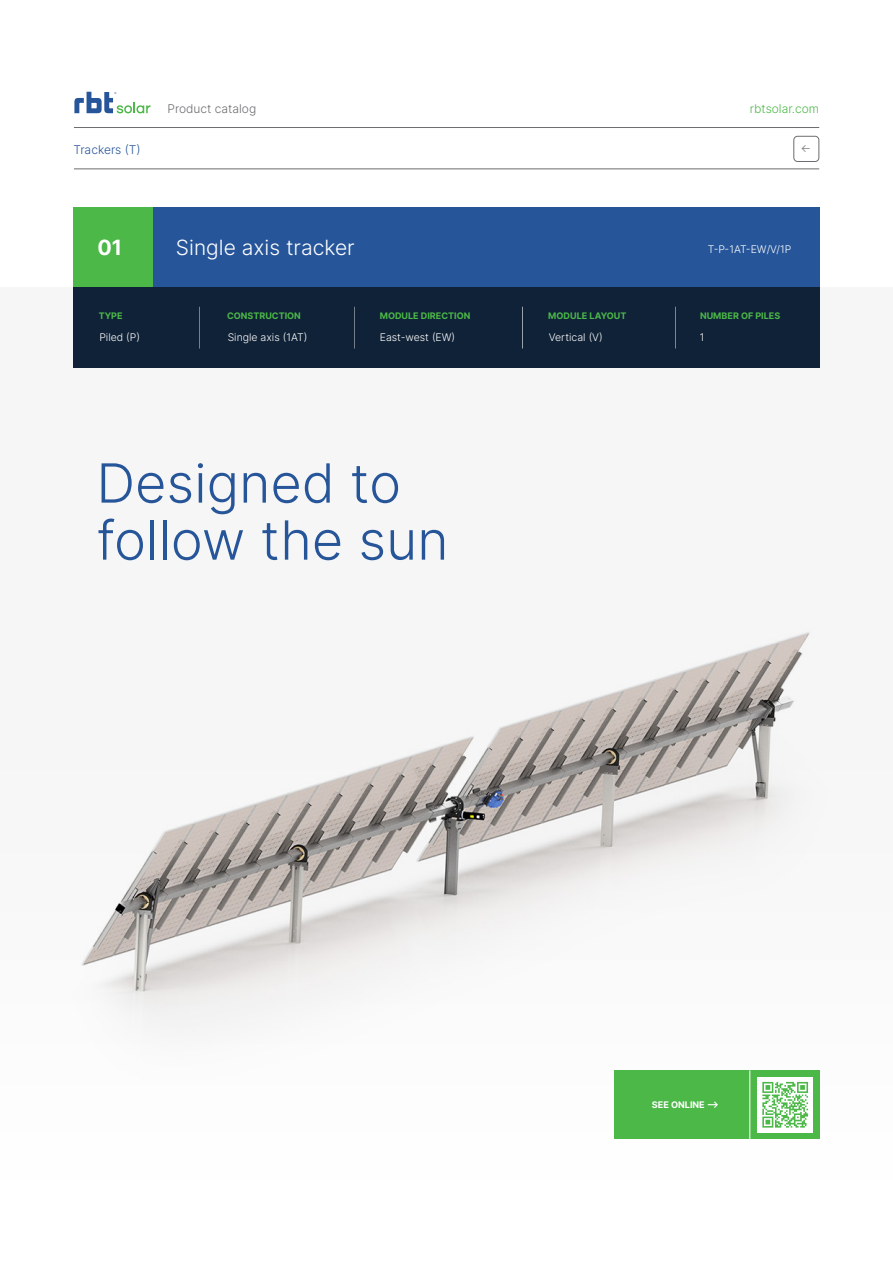
<style>
.page{position:relative;width:893px;height:1263px;background:#fff}
.page>*{position:absolute;margin:0;border:0;box-sizing:border-box;transform-origin:0 0}
.t1{font:300 54px/57px "Inter";color:#265599}
.t2{font:300 21px "Inter";color:#fff}
.t3{font:700 21px "Inter";color:#fff}
.t4{font:300 12px "Inter";color:#6c6d70}
.t5{font:300 12px "Inter";color:#4cb848}
.t6{font:300 12px "Inter";color:#265599}
.t7{font:300 10.95px "Inter";color:#6c6d70}
.t8{font:300 10.5px "Inter";color:#fff}
.t9{font:700 9.15px "Inter";color:#fff}
.t10{font:700 9px "Inter";color:#4cb848}
</style>
<div class="page">
<img style="left:73px;top:287px;width:747px;height:852px">
<div style="left:614px;top:1070px;width:205px;height:69px;background:#4cb848"></div>
<hr style="left:74px;top:127px;width:745px;height:1px;background:#6c6d70">
<hr style="left:74px;top:169px;width:745px;height:1px;background:#6c6d70">
<div style="left:758px;top:1077px;width:55px;height:55px;background:#fff"></div>
<svg style="left:762px;top:1082px;width:46px;height:45px"></svg>
<div style="left:73px;top:287px;width:746px;height:80px;background:#102237"></div>
<div style="left:73px;top:208px;width:80px;height:79px;background:#4cb848"></div>
<div style="left:153px;top:208px;width:666px;height:79px;background:#265599"></div>
<hr style="left:199px;top:307px;width:1px;height:41px;background:#fff">
<hr style="left:354px;top:307px;width:1px;height:41px;background:#fff">
<hr style="left:522px;top:307px;width:1px;height:41px;background:#fff">
<hr style="left:675px;top:307px;width:1px;height:41px;background:#fff">
<hr style="left:750px;top:1070px;width:1px;height:69px;background:#fff">
<div style="left:794px;top:136px;width:25px;height:26px;border:1px solid #6c6d70;border-radius:4px"></div>
<svg style="left:74px;top:92px;width:76px;height:21px"></svg>
<p class="t6" style="left:73px;top:141px;width:69px">Trackers (T)</p>
<p class="t4" style="left:168px;top:100px;width:90px">Product catalog</p>
<p class="t5" style="left:750px;top:101px;width:71px">rbtsolar.com</p>
<p class="t7" style="left:801px;top:140px;width:12px">←</p>
<h2 class="t3" style="left:98px;top:232px;width:26px">01</h2>
<h2 class="t2" style="left:176px;top:233px;width:180px">Single axis tracker</h2>
<p class="t8" style="left:708px;top:242px;width:85px">T-P-1AT-EW/V/1P</p>
<p class="t10" style="left:99px;top:309px;width:25px">TYPE</p>
<p class="t10" style="left:548px;top:309px;width:80px">MODULE LAYOUT</p>
<p class="t10" style="left:700px;top:309px;width:82px">NUMBER OF PILES</p>
<p class="t8" style="left:99px;top:330px;width:42px">Piled (P)</p>
<p class="t8" style="left:549px;top:330px;width:55px">Vertical (V)</p>
<p class="t8" style="left:700px;top:330px;width:6px">1</p>
<p class="t10" style="left:227px;top:309px;width:75px">CONSTRUCTION</p>
<p class="t8" style="left:228px;top:330px;width:81px">Single axis (1AT)</p>
<p class="t10" style="left:380px;top:309px;width:92px">MODULE DIRECTION</p>
<p class="t8" style="left:380px;top:330px;width:77px">East-west (EW)</p>
<h1 class="t1" style="left:96px;top:454px;width:354px">Designed to follow the sun</h1>
<p class="t9" style="left:652px;top:1098px;width:69px">SEE ONLINE ⟶</p>
</div>
